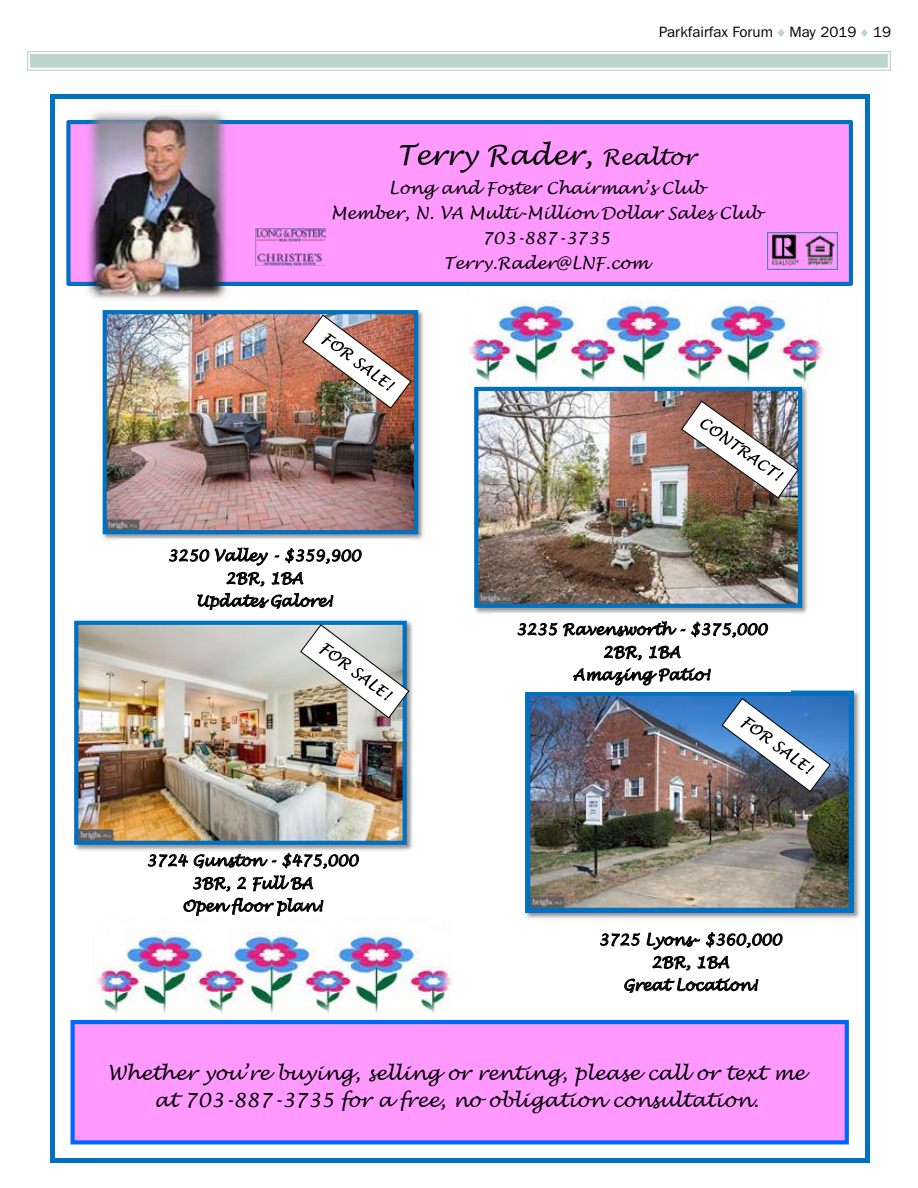
<style>
.page{position:relative;width:918px;height:1188px;background:#fff}
.page>*{position:absolute;margin:0;border:0;box-sizing:border-box;transform-origin:0 0}
.t1{font:italic 27.75px "Lucida Handwriting";color:#000}
.t2{font:italic 19.5px/26.7px "Lucida Handwriting";color:#000;text-align:center}
.t3{font:italic 16.65px/24.8px "Lucida Handwriting";color:#000;text-align:center}
.t4{font:italic 15.3px/22.6px "Lucida Handwriting";color:#000;text-align:center}
.t5{font:15px "ITC Franklin Gothic Std";color:#000}
.s1{color:#bcd6cd}
.s2{font-size:22.05px}
</style>
<div class="page">
<svg style="left:27px;top:51px;width:864px;height:20px"></svg>
<div style="left:30px;top:54px;width:858px;height:14px;border:1px solid #bcd6cd"></div>
<div style="left:33px;top:57px;width:852px;height:8px;border:1px solid #bcd6cd"></div>
<div style="left:73px;top:1022px;width:774px;height:120px;background:#f9f"></div>
<div style="left:71px;top:1020px;width:778px;height:124px;border:4px solid #06f"></div>
<img style="left:102px;top:310px;width:322px;height:230px">
<img style="left:108px;top:315px;width:305px;height:214px">
<div style="left:103px;top:310px;width:315px;height:224px;border:4px solid #0070c0"></div>
<img style="left:526px;top:690px;width:334px;height:229px">
<img style="left:531px;top:697px;width:317px;height:210px">
<div style="left:525px;top:691px;width:329px;height:222px;border:5px solid #0070c0"></div>
<div style="left:68px;top:122px;width:783px;height:162px;background:#f9f"></div>
<div style="left:66px;top:120px;width:787px;height:166px;border:4px solid #0070c0"></div>
<img style="left:70px;top:181px;width:1px;height:37px">
<img style="left:301px;top:314px;width:111px;height:96px">
<div style="left:119px;top:539px;width:290px;height:76px;background:#fff"></div>
<svg style="left:169px;top:547px;width:99px;height:19px"></svg>
<svg style="left:274px;top:548px;width:88px;height:16px"></svg>
<svg style="left:197px;top:572px;width:136px;height:38px"></svg>
<img style="left:83px;top:112px;width:149px;height:188px">
<svg style="left:148px;top:854px;width:40px;height:13px"></svg>
<svg style="left:194px;top:853px;width:165px;height:16px"></svg>
<svg style="left:193px;top:877px;width:37px;height:14px"></svg>
<svg style="left:237px;top:877px;width:9px;height:13px"></svg>
<svg style="left:252px;top:875px;width:62px;height:16px"></svg>
<svg style="left:183px;top:897px;width:140px;height:18px"></svg>
<img style="left:255px;top:228px;width:71px;height:37px">
<img style="left:768px;top:232px;width:69px;height:37px">
<img style="left:465px;top:284px;width:364px;height:99px">
<img style="left:474px;top:386px;width:334px;height:228px">
<img style="left:479px;top:392px;width:318px;height:211px">
<div style="left:474px;top:387px;width:328px;height:221px;border:4px solid #0070c0"></div>
<div style="left:492px;top:613px;width:299px;height:79px;background:#fff"></div>
<svg style="left:518px;top:621px;width:250px;height:17px"></svg>
<svg style="left:604px;top:646px;width:38px;height:14px"></svg>
<svg style="left:649px;top:645px;width:32px;height:14px"></svg>
<svg style="left:573px;top:667px;width:138px;height:19px"></svg>
<img style="left:680px;top:400px;width:119px;height:99px">
<img style="left:74px;top:620px;width:339px;height:233px">
<img style="left:79px;top:626px;width:323px;height:214px">
<div style="left:74px;top:621px;width:333px;height:224px;border:4px solid #0070c0"></div>
<svg style="left:299px;top:623px;width:111px;height:96px"></svg>
<img style="left:96px;top:915px;width:356px;height:99px">
<svg style="left:600px;top:933px;width:40px;height:13px"></svg>
<svg style="left:647px;top:932px;width:53px;height:18px"></svg>
<svg style="left:706px;top:932px;width:77px;height:16px"></svg>
<svg style="left:653px;top:956px;width:37px;height:15px"></svg>
<svg style="left:698px;top:956px;width:32px;height:13px"></svg>
<svg style="left:624px;top:977px;width:134px;height:16px"></svg>
<svg style="left:721px;top:697px;width:111px;height:96px"></svg>
<svg style="left:50px;top:94px;width:4px;height:5px"></svg>
<div style="left:54px;top:94px;width:811px;height:5px;background:#0070c0"></div>
<svg style="left:865px;top:94px;width:4px;height:5px"></svg>
<hr style="left:50px;top:99px;width:4px;height:1060px;background:#0070c0">
<hr style="left:865px;top:99px;width:4px;height:1060px;background:#0070c0">
<svg style="left:50px;top:1159px;width:4px;height:4px"></svg>
<hr style="left:54px;top:1159px;width:811px;height:4px;background:#0070c0">
<svg style="left:865px;top:1159px;width:4px;height:4px"></svg>
<p class="t5" style="left:659px;top:24px;width:233px">Parkfairfax Forum <span class="s1">◆</span> May 2019 <span class="s1">◆</span> 19</p>
<h1 class="t1" style="left:396px;top:138px;width:301px">Terry Rader, <span class="s2">Realtor</span></h1>
<p class="t3" style="left:331px;top:177px;width:432px">Long and Foster Chairman’s Club<br>Member, N. VA Multi-Million Dollar Sales Club<br>703-887-3735<br>Terry.Rader@LNF.com</p>
<p class="t4" style="left:167px;top:545px;width:195px">3250 Valley - $359,900<br>2BR, 1BA<br>Updates Galore!</p>
<p class="t4" style="left:146px;top:850px;width:214px">3724 Gunston - $475,000<br>3BR, 2 Full BA<br>Open floor plan!</p>
<p class="t4" style="left:516px;top:619px;width:253px">3235 Ravensworth - $375,000<br>2BR, 1BA<br>Amazing Patio!</p>
<p class="t4" style="left:598px;top:929px;width:185px">3725 Lyons- $360,000<br>2BR, 1BA<br>Great Location!</p>
<p class="t2" style="left:108px;top:1060px;width:699px">Whether you’re buying, selling or renting, please call or text me at 703-887-3735 for a free, no obligation consultation.</p>
</div>
